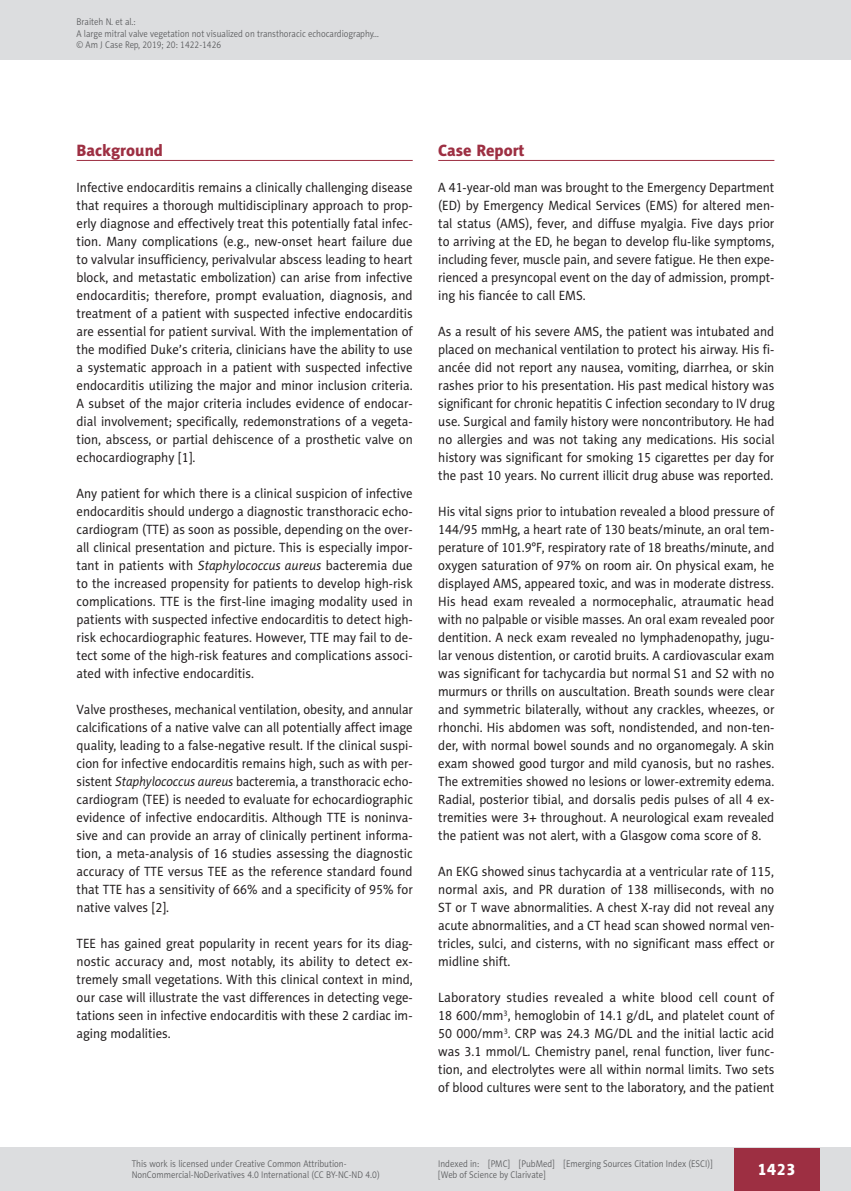
<style>
.page{position:relative;width:851px;height:1191px;background:#fff}
.page>*{position:absolute;margin:0;border:0;box-sizing:border-box;transform-origin:0 0}
.AJCR_Headline_1{font:16.5px "Naomi Sans EFN Heavy";color:#9d2f42}
.t1{font:16.5px "Naomi Sans EFN Heavy";color:#fff}
.AJCR_Body{font:13.5px/18px "Naomi Sans EFN";color:#231f20;text-align:justify;scale:.95 1}
.AJCR_Body-2{font:13.5px/18px "Naomi Sans EFN";color:#231f20;text-align:justify;scale:.94 1}
.AJCR_Body-3{font:13.5px/18px "Naomi Sans EFN";color:#231f20;text-align:justify}
.AJCR_pagina_zywa{font:9.75px/11.2px "Naomi Sans EFN Light";color:#57585a;scale:.9 1}
.AJCR_pagina_sygnatur{font:9.75px "Naomi Sans EFN Light";color:#57585a;scale:.9 1}
.s1{font-style:italic}
</style>
<div class="page">
<hr style="left:77px;top:160px;width:335px;height:1px;background:#9d2f42">
<hr style="left:438px;top:160px;width:336px;height:1px;background:#9d2f42">
<div style="left:0;top:1148px;width:850px;height:43px;background:#dcdddf"></div>
<div style="left:733px;top:1147px;width:86px;height:43px;background:#9d2f42"></div>
<div style="left:0;top:0;width:850px;height:60px;background:#dcdddf"></div>
<p class="AJCR_pagina_zywa" style="left:77px;top:16px;width:337px">Braiteh N. et al.:<br>A large mitral valve vegetation not visualized on transthoracic echocardiography…</p>
<p class="AJCR_pagina_sygnatur" style="left:77px;top:39px;width:162px">© Am J Case Rep, 2019; 20: 1422-1426</p>
<p class="AJCR_Headline_1" style="left:77px;top:140px;width:88px">Background</p>
<p class="AJCR_Body" style="left:77px;top:178px;width:355px">Infective endocarditis remains a clinically challenging disease that requires a thorough multidisciplinary approach to prop&shy;erly diagnose and effectively treat this potentially fatal infec&shy;tion. Many complications (e.g., new-onset heart failure due to valvular insufficiency, perivalvular abscess leading to heart block, and metastatic embolization) can arise from infective endocarditis; therefore, prompt evaluation, diagnosis, and treatment of a patient with suspected infective endocarditis are essential for patient survival. With the implementation of the modified Duke’s criteria, clinicians have the ability to use a systematic approach in a patient with suspected infective endocarditis utilizing the major and minor inclusion criteria.<br>A subset of the major criteria includes evidence of endocar&shy;dial involvement; specifically, redemonstrations of a vegeta&shy;tion, abscess, or partial dehiscence of a prosthetic valve on echocardiography [1].</p>
<p class="AJCR_Body" style="left:77px;top:484px;width:355px">Any patient for which there is a clinical suspicion of infective endocarditis should undergo a diagnostic transthoracic echo&shy;cardiogram (TTE) as soon as possible, depending on the over&shy;all clinical presentation and picture. This is especially impor&shy;tant in patients with <span class="s1">Staphylococcus aureus</span> bacteremia due to the increased propensity for patients to develop high-risk complications. TTE is the first-line imaging modality used in patients with suspected infective endocarditis to detect high&shy;risk echocardiographic features. However, TTE may fail to de&shy;tect some of the high-risk features and complications associ&shy;ated with infective endocarditis.</p>
<p class="AJCR_Body-2" style="left:77px;top:700px;width:359px">Valve prostheses, mechanical ventilation, obesity, and annular calcifications of a native valve can all potentially affect image quality, leading to a false-negative result. If the clinical suspi&shy;cion for infective endocarditis remains high, such as with per&shy;sistent <span class="s1">Staphylococcus aureus</span> bacteremia, a transthoracic echo&shy;cardiogram (TEE) is needed to evaluate for echocardiographic evidence of infective endocarditis. Although TTE is noninva&shy;sive and can provide an array of clinically pertinent informa&shy;tion, a meta-analysis of 16 studies assessing the diagnostic accuracy of TTE versus TEE as the reference standard found that TTE has a sensitivity of 66% and a specificity of 95% for native valves [2].</p>
<p class="AJCR_Body" style="left:77px;top:934px;width:355px">TEE has gained great popularity in recent years for its diag&shy;nostic accuracy and, most notably, its ability to detect ex&shy;tremely small vegetations. With this clinical context in mind, our case will illustrate the vast differences in detecting vege&shy;tations seen in infective endocarditis with these 2 cardiac im&shy;aging modalities.</p>
<p class="AJCR_Headline_1" style="left:438px;top:140px;width:88px">Case Report</p>
<p class="AJCR_Body-2" style="left:438px;top:178px;width:359px">A 41-year-old man was brought to the Emergency Department (ED) by Emergency Medical Services (EMS) for altered men&shy;tal status (AMS), fever, and diffuse myalgia. Five days prior to arriving at the ED, he began to develop flu-like symptoms, including fever, muscle pain, and severe fatigue. He then expe&shy;rienced a presyncopal event on the day of admission, prompt&shy;ing his fiancée to call EMS.</p>
<p class="AJCR_Body" style="left:438px;top:322px;width:355px">As a result of his severe AMS, the patient was intubated and placed on mechanical ventilation to protect his airway. His fi&shy;ancée did not report any nausea, vomiting, diarrhea, or skin rashes prior to his presentation. His past medical history was significant for chronic hepatitis C infection secondary to IV drug use. Surgical and family history were noncontributory. He had no allergies and was not taking any medications. His social history was significant for smoking 15 cigarettes per day for the past 10 years. No current illicit drug abuse was reported.</p>
<p class="AJCR_Body" style="left:438px;top:502px;width:355px">His vital signs prior to intubation revealed a blood pressure of 144/95 mmHg, a heart rate of 130 beats/minute, an oral tem&shy;perature of 101.9°F, respiratory rate of 18 breaths/minute, and oxygen saturation of 97% on room air. On physical exam, he displayed AMS, appeared toxic, and was in moderate distress.<br>His head exam revealed a normocephalic, atraumatic head with no palpable or visible masses. An oral exam revealed poor dentition. A neck exam revealed no lymphadenopathy, jugu&shy;lar venous distention, or carotid bruits. A cardiovascular exam was significant for tachycardia but normal S1 and S2 with no murmurs or thrills on auscultation. Breath sounds were clear and symmetric bilaterally, without any crackles, wheezes, or rhonchi. His abdomen was soft, nondistended, and non-ten&shy;der, with normal bowel sounds and no organomegaly. A skin exam showed good turgor and mild cyanosis, but no rashes.<br>The extremities showed no lesions or lower-extremity edema.<br>Radial, posterior tibial, and dorsalis pedis pulses of all 4 ex&shy;tremities were 3+ throughout. A neurological exam revealed the patient was not alert, with a Glasgow coma score of 8.</p>
<p class="AJCR_Body" style="left:438px;top:862px;width:355px">An EKG showed sinus tachycardia at a ventricular rate of 115, normal axis, and PR duration of 138 milliseconds, with no ST or T wave abnormalities. A chest X-ray did not reveal any acute abnormalities, and a CT head scan showed normal ven&shy;tricles, sulci, and cisterns, with no significant mass effect or midline shift.</p>
<p class="AJCR_Body-3" style="left:438px;top:988px;width:337px">Laboratory studies revealed a white blood cell count of 18 600/mm<sup>3</sup>, hemoglobin of 14.1 g/dL, and platelet count of 50 000/mm<sup>3</sup>. CRP was 24.3 MG/DL and the initial lactic acid was 3.1 mmol/L. Chemistry panel, renal function, liver func&shy;tion, and electrolytes were all within normal limits. Two sets of blood cultures were sent to the laboratory, and the patient</p>
<p class="AJCR_pagina_zywa" style="left:132px;top:1158px;width:277px">This work is licensed under Creative Common Attribution-<br>NonCommercial-NoDerivatives 4.0 International (CC BY-NC-ND 4.0)</p>
<p class="AJCR_pagina_zywa" style="left:438px;top:1158px;width:306px">Indexed in: [PMC] [PubMed] [Emerging Sources Citation Index (ESCI)] [Web of Science by Clarivate]</p>
<p class="t1" style="left:757px;top:1159px;width:40px">1423</p>
</div>
